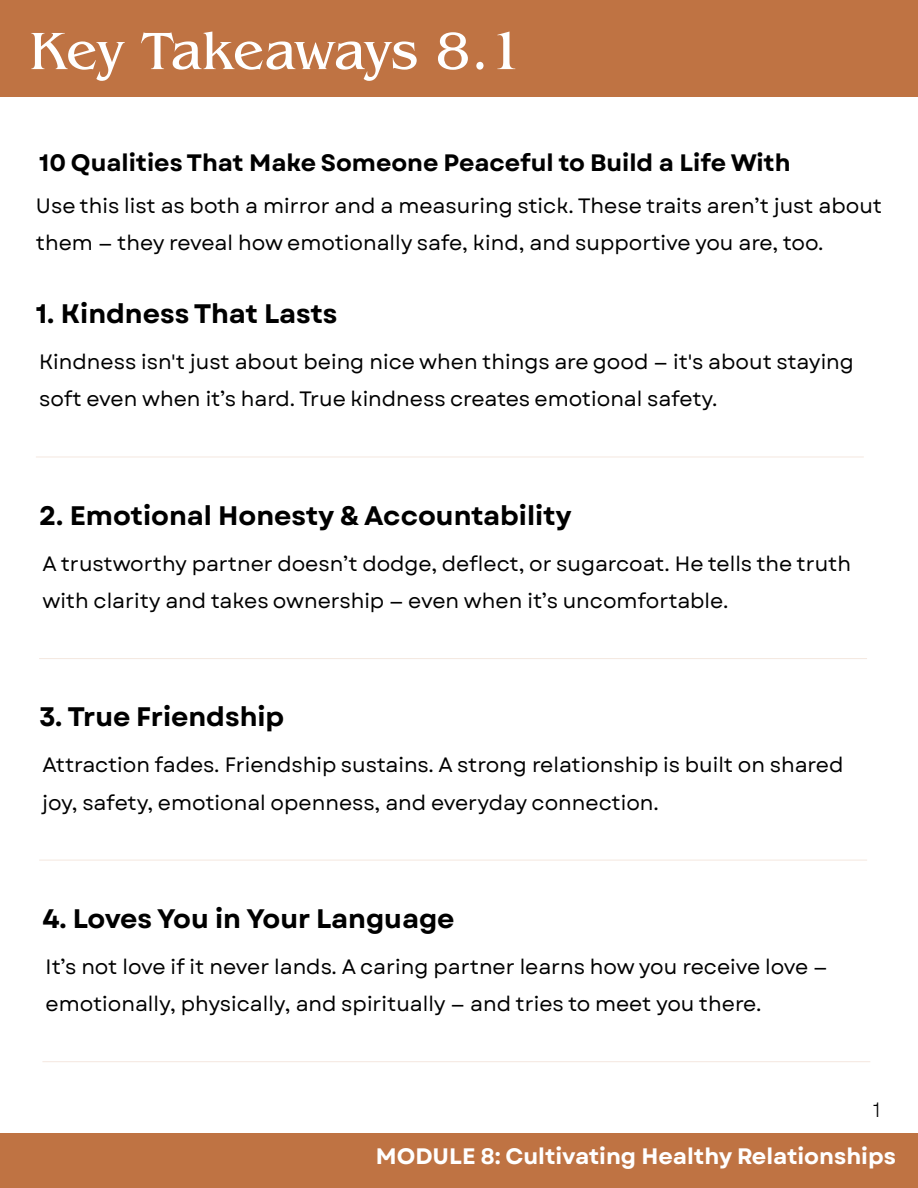
<style>
.page{position:relative;width:918px;height:1188px;background:#fff}
.page>*{position:absolute;margin:0;border:0;box-sizing:border-box;transform-origin:0 0}
.t1{font:54.9px "Benguiat Pro ITC";letter-spacing:-.015em;color:#fff}
.t2{font:700 26.7px "Garet";color:#000}
.t3{font:700 23.7px "Garet";color:#000}
.t4{font:700 22.35px "Garet";color:#fff}
.t5{font:20.7px/37.2px "Garet";color:#000}
.t6{font:20.7px "Garet";color:#000}
</style>
<div class="page">
<div style="left:0;top:0;width:918px;height:97px;background:#bf7343"></div>
<div style="left:0;top:1133px;width:918px;height:55px;background:#bf7343"></div>
<hr style="left:36px;top:456px;width:828px;height:2px;background:#bf7343">
<hr style="left:39px;top:658px;width:828px;height:1px;background:#bf7343">
<hr style="left:39px;top:860px;width:828px;height:1px;background:#bf7343">
<hr style="left:42px;top:1061px;width:828px;height:1px;background:#bf7343">
<h2 class="t1" style="left:29px;top:32px;width:496px">Key Takeaways 8.1</h2>
<p class="t3" style="left:39px;top:146px;width:753px">10 Qualities That Make Someone Peaceful to Build a Life With</p>
<h3 class="t5" style="left:36px;top:187px;width:848px">Use this list as both a mirror and a measuring stick. These traits aren’t just about them — they reveal how emotionally safe, kind, and supportive you are, too.</h3>
<p class="t2" style="left:36px;top:294px;width:303px">1. Kindness That Lasts</p>
<h2 class="t5" style="left:39px;top:344px;width:816px">Kindness isn't just about being nice when things are good — it's about staying soft even when it’s hard. True kindness creates emotional safety.</h2>
<p class="t2" style="left:39px;top:496px;width:534px">2. Emotional Honesty &amp; Accountability</p>
<p class="t5" style="left:42px;top:545px;width:810px">A trustworthy partner doesn’t dodge, deflect, or sugarcoat. He tells the truth with clarity and takes ownership — even when it’s uncomfortable.</p>
<p class="t2" style="left:39px;top:698px;width:247px">3. True Friendship</p>
<h2 class="t5" style="left:42px;top:747px;width:802px">Attraction fades. Friendship sustains. A strong relationship is built on shared joy, safety, emotional openness, and everyday connection.</h2>
<h2 class="t2" style="left:42px;top:899px;width:414px">4. Loves You in Your Language</h2>
<p class="t5" style="left:46px;top:948px;width:784px">It’s not love if it never lands. A caring partner learns how you receive love — emotionally, physically, and spiritually — and tries to meet you there.</p>
<p class="t6" style="left:873px;top:1095px;width:9px">1</p>
<h1 class="t4" style="left:376px;top:1140px;width:522px">MODULE 8: Cultivating Healthy Relationships</h1>
</div>
